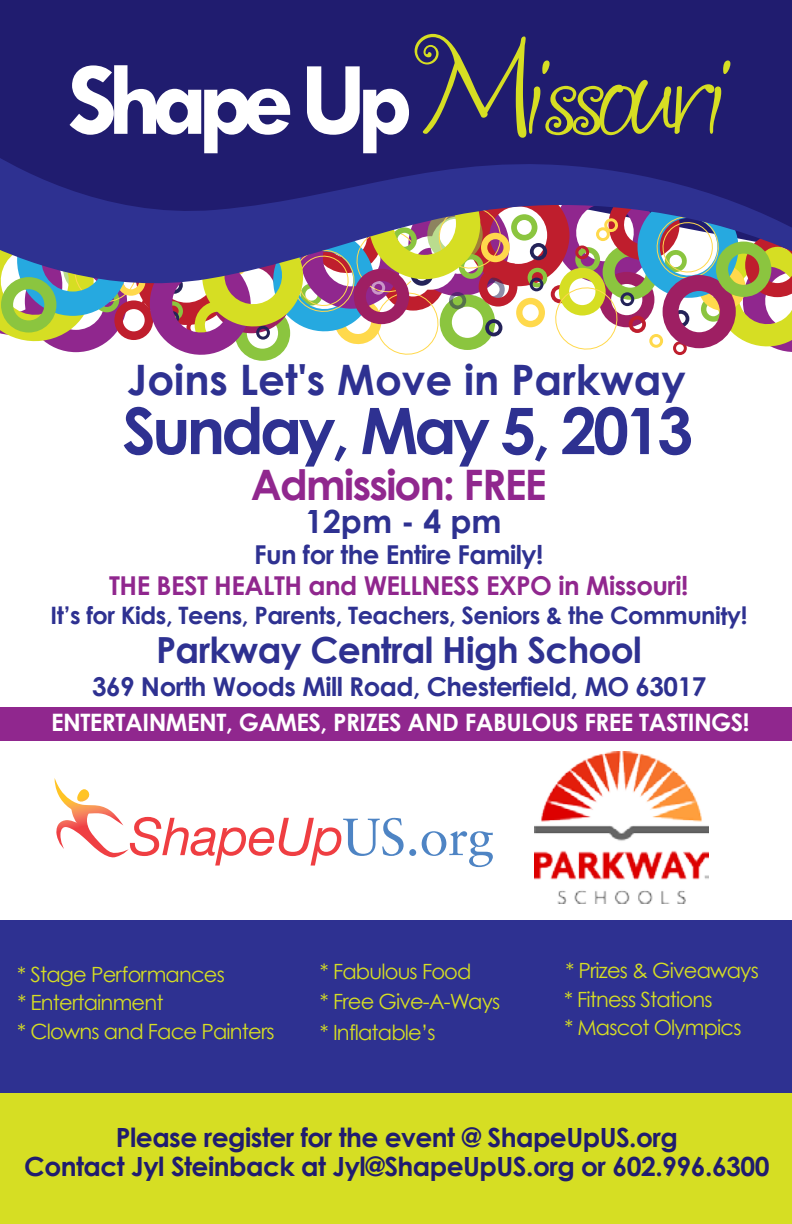
<style>
.page{position:relative;width:792px;height:1224px;background:#fff}
.page>*{position:absolute;margin:0;border:0;box-sizing:border-box;transform-origin:0 0}
.t1{font:105.2px "aka Frivolity";letter-spacing:-.1em;color:#d6de23}
.t2{font:700 64.2px "Century Gothic";letter-spacing:-.06em;color:#2e3191}
.t3{font:700 42px "Century Gothic";color:#2e3191}
.t4{font:700 42px "Century Gothic";letter-spacing:-.04em;color:#90278e}
.t5{font:700 36px "Century Gothic";letter-spacing:-.02em;color:#2e3191}
.t6{font:700 32px "Century Gothic";color:#2e3191}
.t7{font:700 26.4px/29px "Century Gothic";letter-spacing:-.02em;color:#201c6f;text-align:center}
.t8{font:700 26px "Century Gothic";letter-spacing:-.02em;color:#2e3191}
.t9{font:700 26px "Century Gothic";letter-spacing:-.02em;color:#90278e}
.t10{font:700 24px "Century Gothic";letter-spacing:-.02em;color:#2e3191}
.t11{font:700 24px "Century Gothic";letter-spacing:-.02em;color:#fff}
.t12{font:21px/28.4px "Century Gothic";letter-spacing:-.04em;color:#d6de23}
.s1{font-family:"Tw Cen";font-weight:700;color:#fff}
</style>
<div class="page">
<div style="left:0;top:1087px;width:792px;height:137px;background:#d6de23"></div>
<div style="left:0;top:921px;width:792px;height:172px;background:#2e3191"></div>
<div style="left:0;top:0;width:792px;height:141px;background:#201c6f"></div>
<svg style="left:0;top:296px;width:792px;height:65px"></svg>
<svg style="left:0;top:141px;width:792px;height:155px;background:#574f81"></svg>
<div style="left:0;top:707px;width:792px;height:34px;background:#90278e"></div>
<img style="left:535px;top:752px;width:174px;height:152px">
<svg style="left:55px;top:779px;width:349px;height:87px"></svg>
<div style="left:409px;top:849px;width:7px;height:7px;background:#4e84c4;border-radius:50%"></div>
<svg style="left:422px;top:831px;width:71px;height:36px"></svg>
<h1 class="t1" style="left:67px;top:36px;width:668px"><span class="s1">Shape Up</span> Missouri</h1>
<h3 class="t3" style="left:127px;top:353px;width:560px">Joins Let's Move in Parkway</h3>
<h2 class="t2" style="left:122px;top:390px;width:572px">Sunday, May 5, 2013</h2>
<h3 class="t4" style="left:251px;top:459px;width:298px">Admission: FREE</h3>
<h3 class="t6" style="left:305px;top:501px;width:198px">12pm - 4 pm</h3>
<p class="t8" style="left:254px;top:538px;width:291px">Fun for the Entire Family!</p>
<p class="t9" style="left:109px;top:569px;width:581px">THE BEST HEALTH and WELLNESS EXPO in Missouri!</p>
<p class="t10" style="left:51px;top:600px;width:698px">It’s for Kids, Teens, Parents, Teachers, Seniors &amp; the Community!</p>
<h3 class="t5" style="left:156px;top:627px;width:487px">Parkway Central High School</h3>
<p class="t8" style="left:92px;top:670px;width:616px">369 North Woods Mill Road, Chesterfield, MO 63017</p>
<p class="t11" style="left:51px;top:708px;width:700px">ENTERTAINMENT, GAMES, PRIZES AND FABULOUS FREE TASTINGS!</p>
<p class="t12" style="left:17px;top:960px;width:259px">* Stage Performances<br>* Entertainment<br>* Clowns and Face Painters</p>
<p class="t12" style="left:320px;top:956px;width:182px;line-height:30.4px">* Fabulous Food<br>* Free Give-A-Ways * Inflatable’s</p>
<p class="t12" style="left:565px;top:956px;width:195px">* Prizes &amp; Giveaways</p>
<p class="t12" style="left:564px;top:985px;width:150px">* Fitness Stations</p>
<p class="t12" style="left:564px;top:1013px;width:179px">* Mascot Olympics</p>
<p class="t7" style="left:24px;top:1122px;width:747px">Please register for the event @ ShapeUpUS.org<br>Contact Jyl Steinback at Jyl@ShapeUpUS.org or 602.996.6300</p>
</div>
